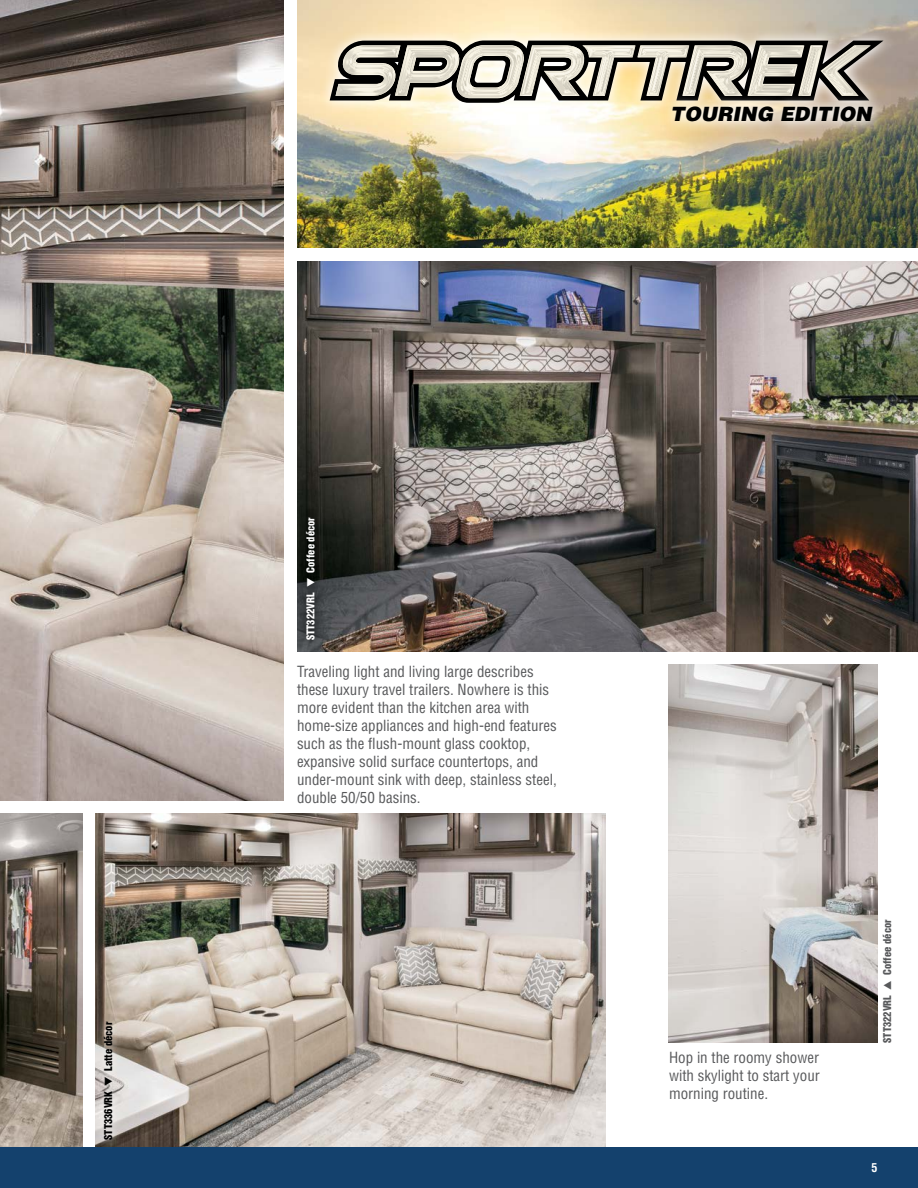
<style>
.page{position:relative;width:918px;height:1188px;background:#fff}
.page>*{position:absolute;margin:0;border:0;box-sizing:border-box;transform-origin:0 0}
.t1{font:italic 900 19.65px "Helvetica";color:#000}
.t2{font:condensed 15px/18px "Helvetica";color:#58595b}
.t3{font:700 condensed 12px "Helvetica";color:#fff}
.t4{font:900 condensed 10.5px "Helvetica";color:#58595b}
.t5{font:900 condensed 10.5px "Helvetica";color:#fff}
.t6{font:900 condensed 10.5px "Helvetica";color:#000}
</style>
<div class="page">
<img style="left:96px;top:814px;width:509px;height:334px">
<img style="left:0;top:814px;width:82px;height:334px">
<img style="left:297px;top:0;width:621px;height:248px">
<div style="left:0;top:1148px;width:918px;height:40px;background:#14416d"></div>
<img style="left:0;top:0;width:284px;height:800px">
<img style="left:668px;top:665px;width:210px;height:378px">
<img style="left:297px;top:261px;width:621px;height:390px">
<svg style="left:318px;top:28px;width:577px;height:87px"></svg>
<svg style="left:330px;top:41px;width:553px;height:62px"></svg>
<img style="left:336px;top:45px;width:535px;height:53px">
<svg style="left:661px;top:94px;width:224px;height:40px"></svg>
<svg style="left:94px;top:1013px;width:28px;height:135px"></svg>
<svg style="left:297px;top:509px;width:27px;height:140px"></svg>
<p class="t6" style="left:102px;top:1140px;width:120px;rotate:-90deg">STT336VRK ▼ Latte décor</p>
<h1 class="t1" style="left:670px;top:102px;width:203px">TOURING EDITION</h1>
<p class="t5" style="left:304px;top:640px;width:125px;rotate:-90deg">STT322VRL ▼ Coffee décor</p>
<p class="t2" style="left:297px;top:662px;width:261px">Traveling light and living large describes these luxury travel trailers. Nowhere is this more evident than the kitchen area with home-size appliances and high-end features such as the flush-mount glass cooktop, expansive solid surface countertops, and under-mount sink with deep, stainless steel, double 50/50 basins.</p>
<p class="t2" style="left:669px;top:1049px;width:152px;text-align:justify">Hop in the roomy shower with skylight to start your morning routine.</p>
<p class="t4" style="left:881px;top:1043px;width:125px;rotate:-90deg">STT322VRL ▲ Coffee décor</p>
<p class="t3" style="left:872px;top:1160px;width:7px">5</p>
</div>
